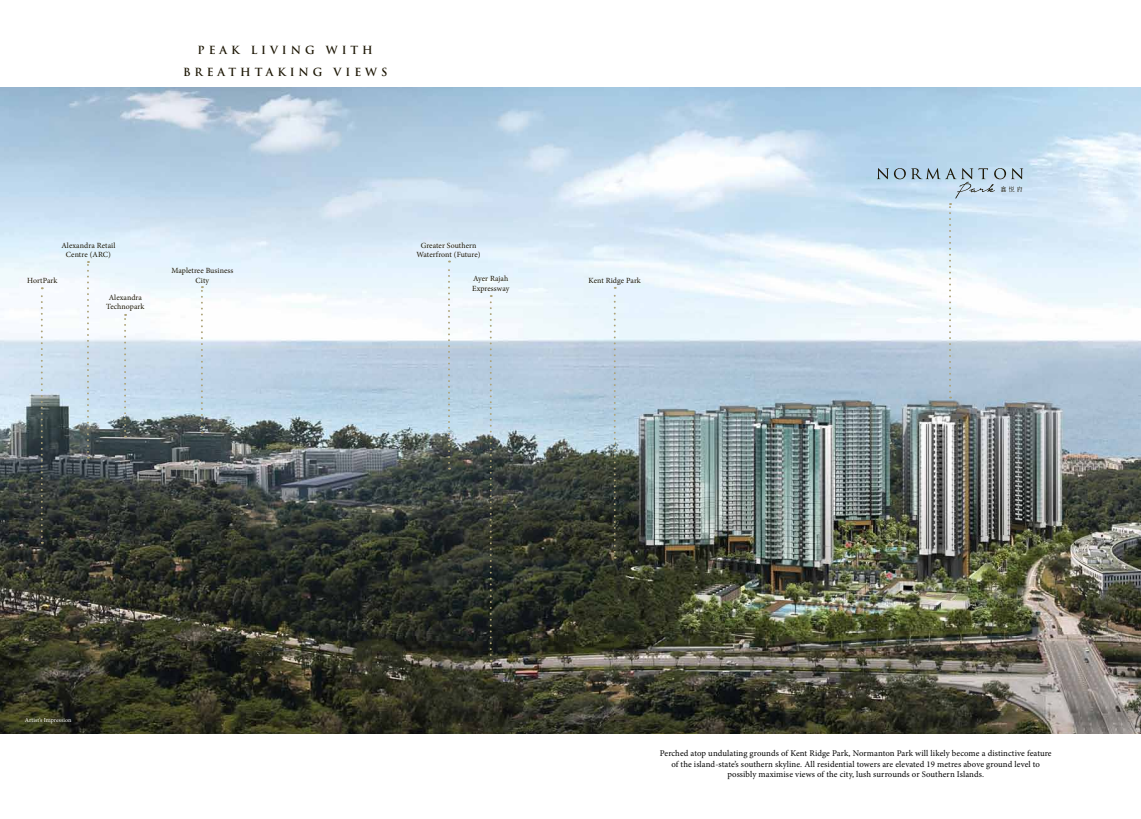
<style>
.page{position:relative;width:1141px;height:819px;background:#fff}
.page>*{position:absolute;margin:0;border:0;box-sizing:border-box;transform-origin:0 0}
.t1{font:700 10.94px/21.9px "Trajan Pro";letter-spacing:.36em;color:#1c1604;text-align:center}
.t2{font:8.75px/10.5px "Minion Pro";letter-spacing:.005em;color:#000;text-align:center}
.t3{font:7.88px/9.5px "Minion Pro";letter-spacing:.005em;color:#1c1604;text-align:center}
.t4{font:6.12px "Minion Pro";letter-spacing:.005em;color:#fff}
</style>
<div class="page">
<img style="left:0;top:87px;width:1141px;height:646px">
<svg style="left:41px;top:287px;width:2px;height:256px"></svg>
<svg style="left:87px;top:261px;width:2px;height:197px"></svg>
<svg style="left:124px;top:314px;width:2px;height:124px"></svg>
<svg style="left:490px;top:295px;width:2px;height:366px"></svg>
<svg style="left:614px;top:287px;width:2px;height:271px"></svg>
<svg style="left:201px;top:286px;width:2px;height:147px"></svg>
<svg style="left:448px;top:260px;width:2px;height:209px"></svg>
<svg style="left:877px;top:168px;width:146px;height:230px"></svg>
<p class="t1" style="left:183px;top:39px;width:206px">PEAK LIVING WITH<br>BREATHTAKING VIEWS</p>
<p class="t3" style="left:61px;top:240px;width:55px">Alexandra Retail<br>Centre (ARC)</p>
<p class="t3" style="left:106px;top:292px;width:40px">Alexandra<br>Technopark</p>
<p class="t3" style="left:27px;top:276px;width:32px">HortPark</p>
<p class="t3" style="left:171px;top:266px;width:63px">Mapletree Business<br>City</p>
<p class="t3" style="left:417px;top:240px;width:65px">Greater Southern<br>Waterfront (Future)</p>
<p class="t3" style="left:472px;top:274px;width:39px;text-align:left">Ayer Rajah<br>Expressway</p>
<p class="t3" style="left:589px;top:276px;width:54px">Kent Ridge Park</p>
<p class="t4" style="left:25px;top:715px;width:48px">Artist’s Impression</p>
<p class="t2" style="left:660px;top:748px;width:393px">Perched atop undulating grounds of Kent Ridge Park, Normanton Park will likely become a distinctive feature of the island-state’s southern skyline. All residential towers are elevated 19 metres above ground level to possibly maximise views of the city, lush surrounds or Southern Islands.</p>
</div>
